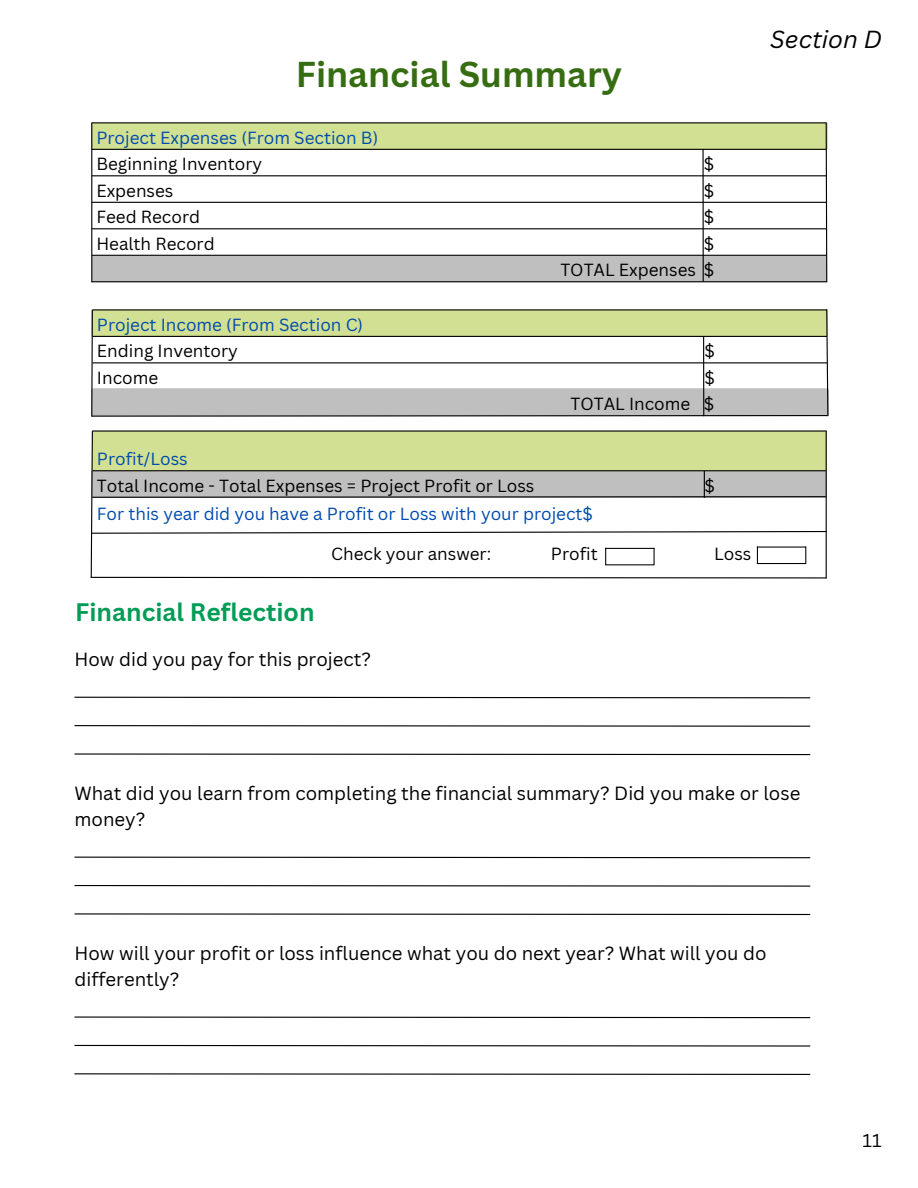
<style>
.page{position:relative;width:918px;height:1188px;background:#fff}
.page>*{position:absolute;margin:0;border:0;box-sizing:border-box;transform-origin:0 0}
.t1{font:700 34.95px "Canva Sans";color:#376d12}
.t2{font:700 24.6px "Canva Sans";color:#019d57}
.t3{font:italic 24px "Canva Sans";color:#000}
.t4{font:18.6px/25.8px "Canva Sans";color:#000}
.t5{font:18px "Canva Sans";color:#000}
.t6{font:17.1px "Canva Sans";color:#000}
.t7{font:17.1px "Canva Sans";color:#004aad}
</style>
<div class="page">
<div style="left:91px;top:123px;width:736px;height:26px;background:#d1e092"></div>
<hr style="left:92px;top:149px;width:734px;height:1px;background:#000">
<hr style="left:92px;top:175px;width:734px;height:1px;background:#000">
<hr style="left:92px;top:202px;width:734px;height:1px;background:#000">
<hr style="left:92px;top:228px;width:734px;height:1px;background:#000">
<div style="left:92px;top:256px;width:734px;height:25px;background:#bfbfbf"></div>
<hr style="left:92px;top:255px;width:734px;height:1px;background:#000">
<hr style="left:92px;top:281px;width:734px;height:1px;background:#000">
<hr style="left:91px;top:123px;width:1px;height:159px;background:#000">
<svg style="left:825px;top:122px;width:3px;height:161px"></svg>
<hr style="left:92px;top:122px;width:734px;height:1px;background:#000">
<hr style="left:702px;top:149px;width:2px;height:133px;background:#000">
<svg style="left:91px;top:309px;width:738px;height:108px"></svg>
<hr style="left:92px;top:309px;width:735px;height:1px;background:#000">
<hr style="left:703px;top:336px;width:1px;height:80px;background:#000">
<svg style="left:90px;top:430px;width:737px;height:149px"></svg>
<svg style="left:74px;top:696px;width:737px;height:3px"></svg>
<svg style="left:74px;top:725px;width:737px;height:2px"></svg>
<svg style="left:74px;top:753px;width:737px;height:3px"></svg>
<svg style="left:74px;top:856px;width:737px;height:3px"></svg>
<svg style="left:74px;top:885px;width:737px;height:2px"></svg>
<svg style="left:74px;top:913px;width:737px;height:3px"></svg>
<svg style="left:74px;top:1016px;width:737px;height:3px"></svg>
<svg style="left:74px;top:1044px;width:737px;height:3px"></svg>
<svg style="left:74px;top:1073px;width:737px;height:2px"></svg>
<p class="t1" style="left:296px;top:50px;width:328px">Financial Summary</p>
<p class="t7" style="left:96px;top:125px;width:283px">Project Expenses (From Section B)</p>
<p class="t6" style="left:96px;top:152px;width:167px">Beginning Inventory</p>
<p class="t6" style="left:96px;top:178px;width:79px">Expenses</p>
<p class="t6" style="left:96px;top:205px;width:105px">Feed Record</p>
<p class="t6" style="left:96px;top:231px;width:120px">Health Record</p>
<p class="t6" style="left:560px;top:258px;width:137px">TOTAL Expenses</p>
<p class="t6" style="left:704px;top:152px;width:12px">$</p>
<p class="t6" style="left:704px;top:178px;width:12px">$</p>
<p class="t6" style="left:704px;top:205px;width:12px">$</p>
<p class="t6" style="left:704px;top:231px;width:12px">$</p>
<p class="t6" style="left:704px;top:258px;width:12px">$</p>
<p class="t7" style="left:97px;top:313px;width:268px">Project Income (From Section C)</p>
<p class="t6" style="left:97px;top:339px;width:142px">Ending Inventory</p>
<p class="t6" style="left:97px;top:366px;width:63px">Income</p>
<p class="t6" style="left:570px;top:392px;width:121px">TOTAL Income</p>
<p class="t6" style="left:704px;top:339px;width:12px">$</p>
<p class="t6" style="left:704px;top:366px;width:12px">$</p>
<p class="t6" style="left:704px;top:392px;width:12px">$</p>
<p class="t7" style="left:97px;top:447px;width:92px">Profit/Loss</p>
<p class="t6" style="left:97px;top:473px;width:439px">Total Income - Total Expenses = Project Profit or Loss</p>
<p class="t6" style="left:704px;top:473px;width:12px">$</p>
<p class="t7" style="left:97px;top:502px;width:498px">For this year did you have a Profit or Loss with your project$</p>
<p class="t6" style="left:331px;top:542px;width:162px">Check your answer:</p>
<p class="t6" style="left:551px;top:542px;width:48px">Profit</p>
<p class="t6" style="left:714px;top:542px;width:39px">Loss</p>
<p class="t2" style="left:75px;top:595px;width:241px">Financial Reflection</p>
<p class="t4" style="left:74px;top:646px;width:298px">How did you pay for this project?</p>
<p class="t3" style="left:770px;top:22px;width:113px">Section D</p>
<p class="t4" style="left:74px;top:780px;width:727px">What did you learn from completing the financial summary? Did you make or lose money?</p>
<p class="t4" style="left:74px;top:940px;width:694px">How will your profit or loss influence what you do next year? What will you do differently?</p>
<p class="t5" style="left:862px;top:1128px;width:21px">11</p>
</div>
